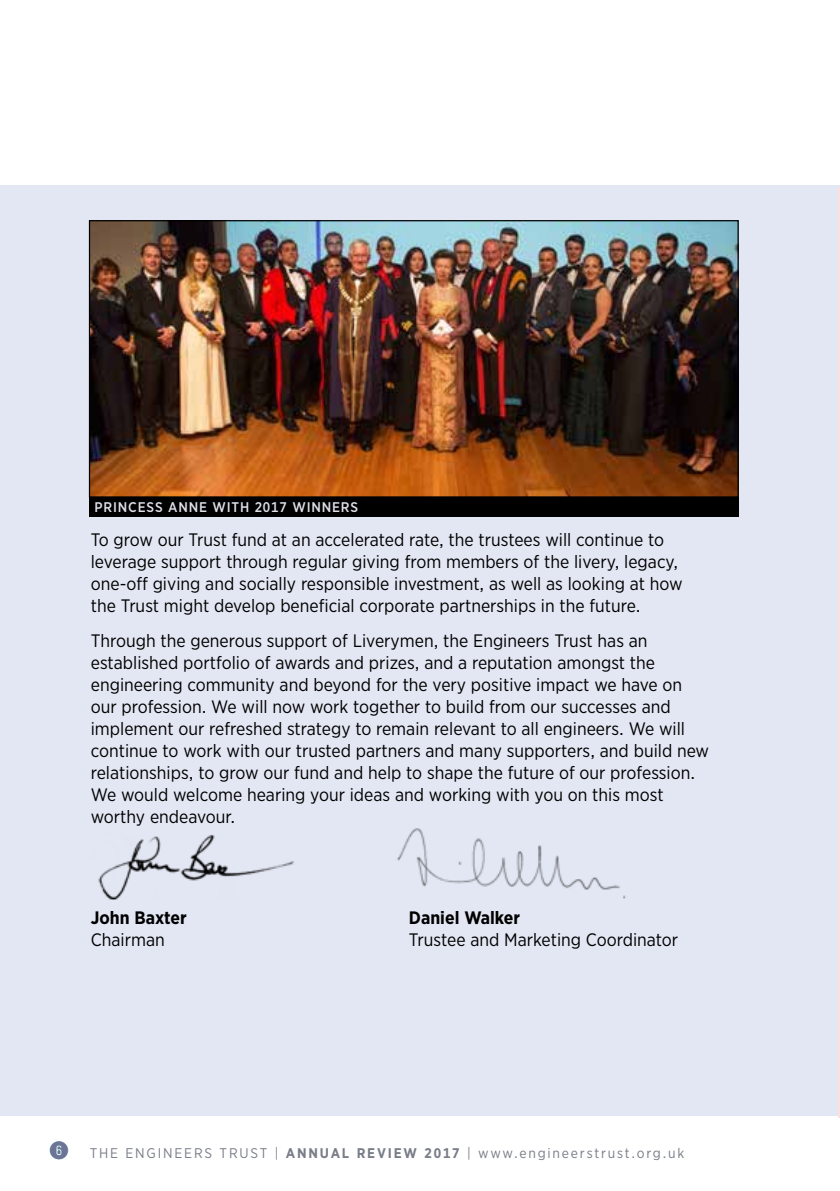
<style>
.page{position:relative;width:840px;height:1191px;background:#fff}
.page>*{position:absolute;margin:0;border:0;box-sizing:border-box;transform-origin:0 0}
.t1{font:18px/22px "Gotham Narrow";color:#000}
.t2{font:700 18px "Gotham Narrow";color:#000}
.t3{font:14px "Gotham Narrow";letter-spacing:.13em;color:#797d87}
.t4{font:500 14px "Gotham Narrow";letter-spacing:.06em;color:#dfdfe9}
.s1{font-family:"Fyra Numeric Circle Closed";font-size:24px;color:#50bcba}
.s2{font-weight:700}
</style>
<div class="page">
<div style="left:0;top:186px;width:839px;height:929px;background:#e3e7f3"></div>
<hr style="left:838px;top:187px;width:1px;height:930px;background:#fbe0e2">
<img style="left:98px;top:834px;width:196px;height:65px">
<img style="left:91px;top:222px;width:645px;height:273px">
<div style="left:89px;top:220px;width:649px;height:277px;border:1px solid #000"></div>
<div style="left:89px;top:497px;width:649px;height:19px;background:#000"></div>
<img style="left:397px;top:828px;width:229px;height:71px">
<p class="t4" style="left:94px;top:498px;width:265px">PRINCESS ANNE WITH 2017 WINNERS</p>
<p class="t1" style="left:91px;top:528px;width:593px">To grow our Trust fund at an accelerated rate, the trustees will continue to leverage support through regular giving from members of the livery, legacy, one‑off giving and socially responsible investment, as well as looking at how the Trust might develop beneficial corporate partnerships in the future.</p>
<p class="t1" style="left:91px;top:629px;width:619px">Through the generous support of Liverymen, the Engineers Trust has an established portfolio of awards and prizes, and a reputation amongst the engineering community and beyond for the very positive impact we have on our profession. We will now work together to build from our successes and implement our refreshed strategy to remain relevant to all engineers. We will continue to work with our trusted partners and many supporters, and build new relationships, to grow our fund and help to shape the future of our profession.<br>We would welcome hearing your ideas and working with you on this most worthy endeavour.</p>
<p class="t2" style="left:91px;top:906px;width:97px">John Baxter</p>
<p class="t1" style="left:91px;top:928px;width:75px">Chairman</p>
<p class="t2" style="left:409px;top:906px;width:113px">Daniel Walker</p>
<p class="t1" style="left:409px;top:928px;width:271px">Trustee and Marketing Coordinator</p>
<p class="t3" style="left:49px;top:1144px;width:636px"><span class="s1">6</span> THE ENGINEERS TRUST | <span class="s2">ANNUAL REVIEW 2017</span> | www.engineerstrust.org.uk</p>
</div>
